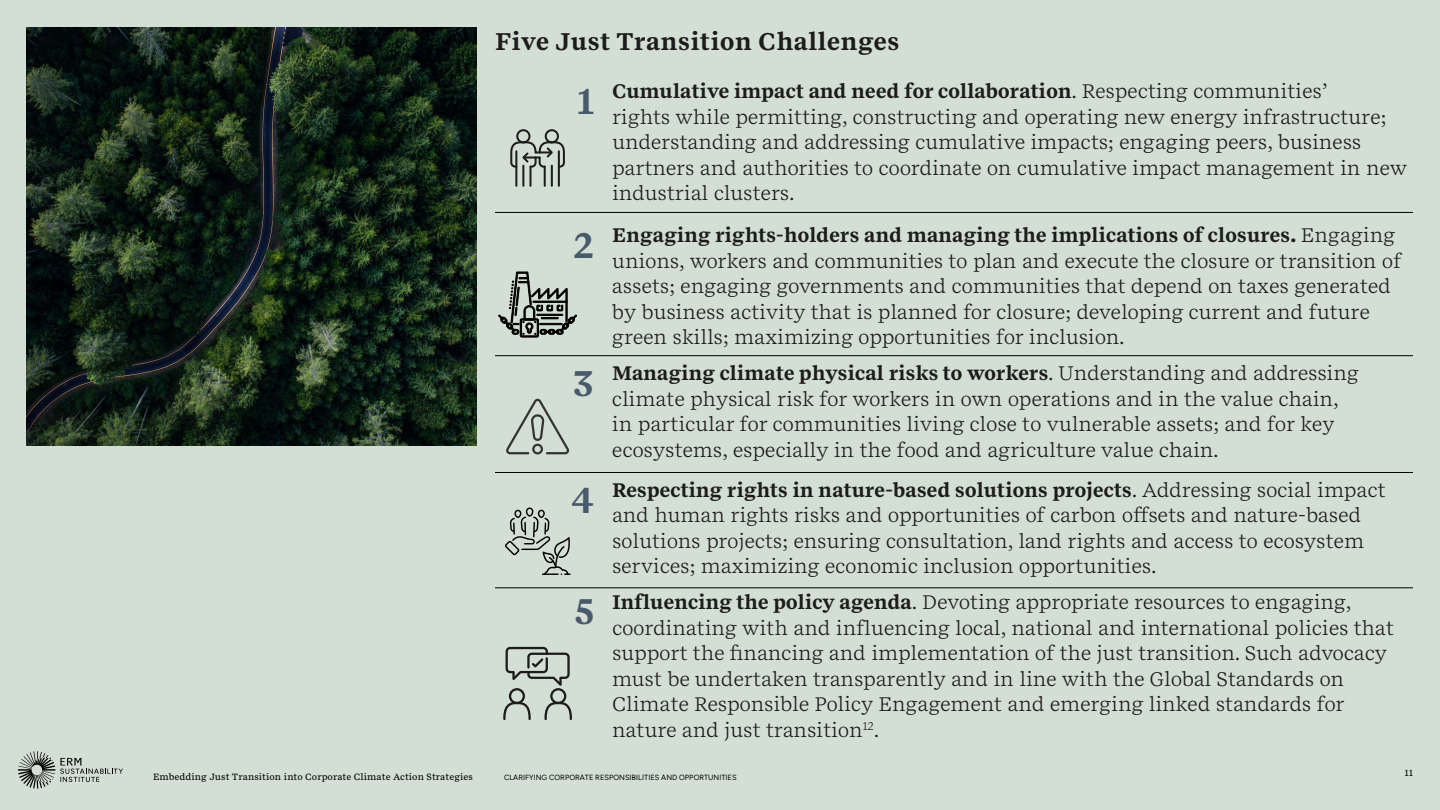
<style>
.page{position:relative;width:1440px;height:810px;background:#d3dfd4}
.page>*{position:absolute;margin:0;border:0;box-sizing:border-box;transform-origin:0 0}
.H3_Title_small{font:36px "Spezia Serif Bold C";color:#495a6d}
.Body{font:24px "Spezia Serif Bold C";color:#1c1c1c}
.Body-2{font:19.5px/25.5px "Spezia Serif Regular C";letter-spacing:-.02em;color:#1c1c1c}
.t1{font:9px "Spezia Serif Medium C";color:#000}
.t2{font:7.5px "Figtree";color:#000}
.s1{font-family:"Spezia Serif Bold C"}
</style>
<div class="page">
<svg style="left:18px;top:751px;width:105px;height:38px"></svg>
<img style="left:27px;top:27px;width:450px;height:418px">
<hr style="left:495px;top:212px;width:918px;height:1px;background:#000">
<hr style="left:495px;top:356px;width:918px;height:1px;background:#000">
<hr style="left:495px;top:472px;width:918px;height:1px;background:#000">
<hr style="left:495px;top:588px;width:918px;height:1px;background:#000">
<div style="left:516px;top:129px;width:15px;height:14px;border:2px solid #1c1c1c;border-radius:50%"></div>
<div style="left:545px;top:129px;width:14px;height:14px;border:2px solid #1c1c1c;border-radius:50%"></div>
<svg style="left:510px;top:140px;width:55px;height:46px"></svg>
<svg style="left:498px;top:271px;width:79px;height:66px"></svg>
<svg style="left:506px;top:398px;width:63px;height:57px"></svg>
<div style="left:532px;top:444px;width:11px;height:11px;border:2px solid #333;border-radius:50%"></div>
<svg style="left:505px;top:507px;width:66px;height:68px"></svg>
<div style="left:509px;top:688px;width:16px;height:16px;border:2px solid #1c1c1c;border-radius:50%"></div>
<svg style="left:503px;top:701px;width:28px;height:19px"></svg>
<div style="left:550px;top:688px;width:16px;height:16px;border:2px solid #1c1c1c;border-radius:50%"></div>
<svg style="left:544px;top:701px;width:28px;height:19px"></svg>
<svg style="left:505px;top:647px;width:65px;height:43px"></svg>
<p class="Body" style="left:495px;top:24px;width:406px">Five Just Transition Challenges</p>
<p class="Body-2" style="left:612px;top:78px;width:797px"><span class="s1">Cumulative impact and need for collaboration</span>. Respecting communities’<br>rights while permitting, constructing and operating new energy infrastructure; understanding and addressing cumulative impacts; engaging peers, business partners and authorities to coordinate on cumulative impact management in new industrial clusters.</p>
<p class="Body-2" style="left:612px;top:222px;width:791px"><span class="s1">Engaging rights-holders and managing the implications of closures.</span> Engaging unions, workers and communities to plan and execute the closure or transition of assets; engaging governments and communities that depend on taxes generated by business activity that is planned for closure; developing current and future green skills; maximizing opportunities for inclusion.</p>
<p class="Body-2" style="left:612px;top:360px;width:749px"><span class="s1">Managing climate physical risks to workers</span>. Understanding and addressing climate physical risk for workers in own operations and in the value chain, in particular for communities living close to vulnerable assets; and for key ecosystems, especially in the food and agriculture value chain.</p>
<p class="Body-2" style="left:612px;top:476px;width:775px"><span class="s1">Respecting rights in nature-based solutions projects</span>. Addressing social impact and human rights risks and opportunities of carbon offsets and nature-based solutions projects; ensuring consultation, land rights and access to ecosystem services; maximizing economic inclusion opportunities.</p>
<p class="Body-2" style="left:612px;top:589px;width:784px"><span class="s1">Influencing the policy agenda</span>. Devoting appropriate resources to engaging, coordinating with and influencing local, national and international policies that support the financing and implementation of the just transition. Such advocacy must be undertaken transparently and in line with the Global Standards on Climate Responsible Policy Engagement and emerging linked standards for nature and just transition<sup>12</sup>.</p>
<h3 class="H3_Title_small" style="left:576px;top:75px;width:19px">1</h3>
<h3 class="H3_Title_small" style="left:573px;top:219px;width:22px">2</h3>
<h3 class="H3_Title_small" style="left:572px;top:357px;width:24px">3</h3>
<h3 class="H3_Title_small" style="left:572px;top:474px;width:24px">4</h3>
<h3 class="H3_Title_small" style="left:575px;top:585px;width:22px">5</h3>
<p class="t1" style="left:153px;top:770px;width:322px">Embedding Just Transition into Corporate Climate Action Strategies</p>
<p class="t2" style="left:504px;top:773px;width:234px">CLARIFYING CORPORATE RESPONSIBILITIES AND OPPORTUNITIES</p>
<p class="t1" style="left:1404px;top:766px;width:10px">11</p>
</div>
